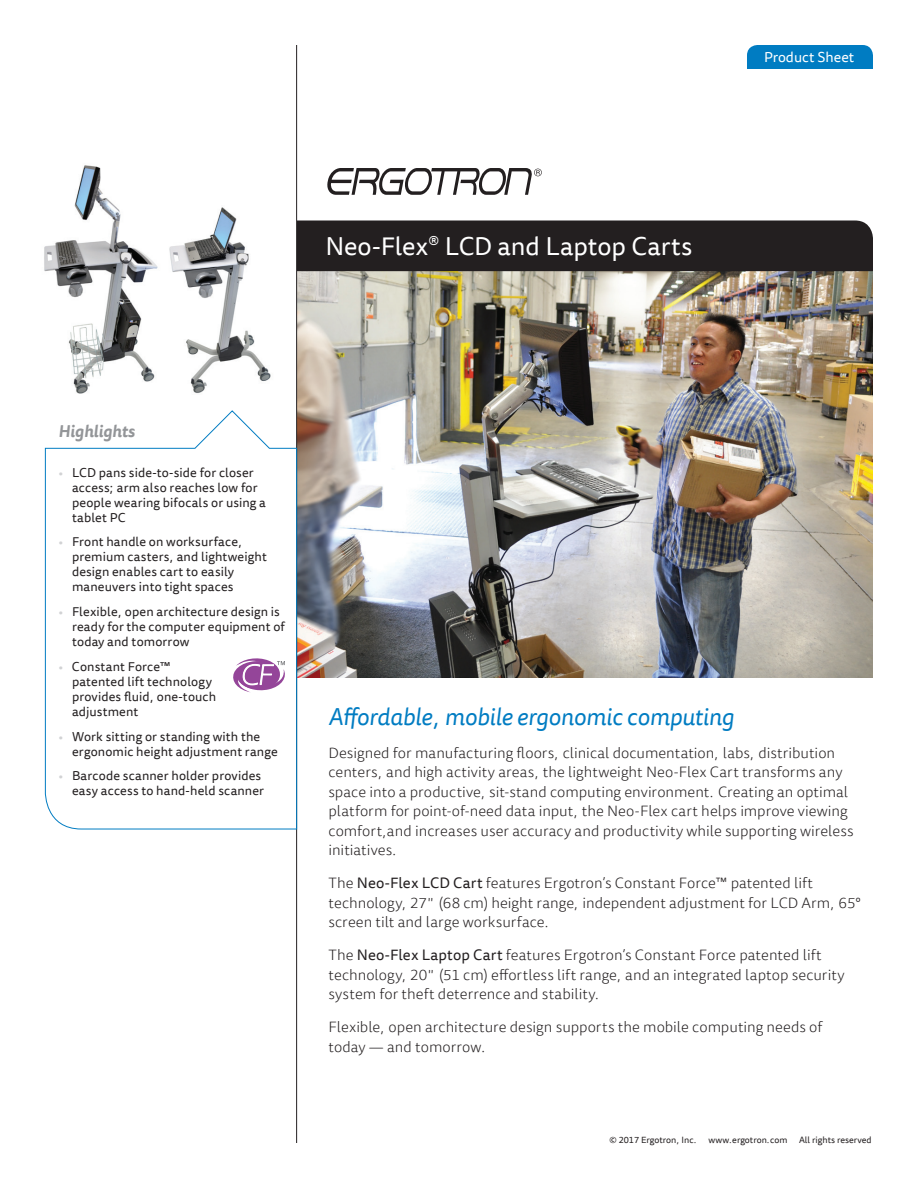
<style>
.page{position:relative;width:918px;height:1188px;background:#fff}
.page>*{position:absolute;margin:0;border:0;box-sizing:border-box;transform-origin:0 0}
.t1{font:25.5px "Tisa Sans Offc";color:#fff}
.t2{font:italic 24px "Tisa Sans Offc";letter-spacing:-.01em;color:#007cc2}
.t3{font:italic 700 16.5px "Tisa Sans Offc";color:#939598}
.t4{font:300 15px/19.5px "Tisa Sans Offc";color:#231f20}
.t5{font:14.25px "Tisa Sans Offc";color:#fff}
.t6{font:12.75px/15px "Tisa Sans Offc";letter-spacing:.01em;color:#231f20}
.t7{font:9px "Tisa Sans Offc";color:#231f20}
.s1{font-weight:300;font-size:21px}
.s2{color:#d1d2d4}
.s3{font-weight:400}
</style>
<div class="page">
<img style="left:297px;top:271px;width:576px;height:406px">
<div style="left:747px;top:45px;width:126px;height:24px;background:#007cc2"></div>
<div style="left:297px;top:220px;width:576px;height:51px;background:#231f20"></div>
<hr style="left:296px;top:45px;width:1px;height:1098px;background:#231f20">
<svg style="left:327px;top:168px;width:215px;height:27px"></svg>
<img style="left:44px;top:165px;width:114px;height:229px">
<svg style="left:45px;top:410px;width:252px;height:420px"></svg>
<svg style="left:233px;top:658px;width:52px;height:34px"></svg>
<img style="left:169px;top:207px;width:102px;height:187px">
<p class="t5" style="left:764px;top:49px;width:92px">Product Sheet</p>
<h1 class="t1" style="left:326px;top:231px;width:369px">Neo-Flex<span class="s1">®</span> LCD and Laptop Carts</h1>
<p class="t3" style="left:58px;top:422px;width:78px">Highlights</p>
<p class="t6" style="left:72px;top:466px;width:195px;text-indent:-14px"><span class="s2">•</span> LCD pans side-to-side for closer access; arm also reaches low for people wearing bifocals or using a tablet PC</p>
<p class="t6" style="left:72px;top:535px;width:196px;text-indent:-14px"><span class="s2">•</span> Front handle on worksurface, premium casters, and lightweight design enables cart to easily maneuvers into tight spaces</p>
<p class="t6" style="left:72px;top:605px;width:214px;text-indent:-14px"><span class="s2">•</span> Flexible, open architecture design is ready for the computer equipment of today and tomorrow</p>
<p class="t6" style="left:72px;top:660px;width:146px;text-indent:-14px"><span class="s2">•</span> Constant Force™ patented lift technology provides fluid, one-touch adjustment</p>
<p class="t6" style="left:72px;top:729px;width:207px;text-indent:-14px"><span class="s2">•</span> Work sitting or standing with the ergonomic height adjustment range</p>
<p class="t6" style="left:58px;top:769px;width:207px;text-align:right"><span class="s2">•</span> Barcode scanner holder provides easy access to hand-held scanner</p>
<h2 class="t2" style="left:328px;top:702px;width:407px">Affordable, mobile ergonomic computing</h2>
<p class="t4" style="left:328px;top:744px;width:527px">Designed for manufacturing floors, clinical documentation, labs, distribution centers, and high activity areas, the lightweight Neo-Flex Cart transforms any space into a productive, sit-stand computing environment. Creating an optimal platform for point-of-need data input, the Neo-Flex cart helps improve viewing comfort,and increases user accuracy and productivity while supporting wireless initiatives.</p>
<p class="t4" style="left:328px;top:874px;width:534px">The <span class="s3">Neo-Flex LCD Cart</span> features Ergotron’s Constant Force™ patented lift technology, 27" (68 cm) height range, independent adjustment for LCD Arm, 65° screen tilt and large worksurface.</p>
<p class="t4" style="left:328px;top:946px;width:518px">The <span class="s3">Neo-Flex Laptop Cart</span> features Ergotron’s Constant Force patented lift technology, 20" (51 cm) effortless lift range, and an integrated laptop security system for theft deterrence and stability.</p>
<p class="t4" style="left:328px;top:1018px;width:495px">Flexible, open architecture design supports the mobile computing needs of today — and tomorrow.</p>
<p class="t7" style="left:610px;top:1135px;width:89px">© 2017 Ergotron, Inc.</p>
<p class="t7" style="left:709px;top:1135px;width:80px">www.ergotron.com</p>
<p class="t7" style="left:799px;top:1135px;width:74px">All rights reserved</p>
</div>
